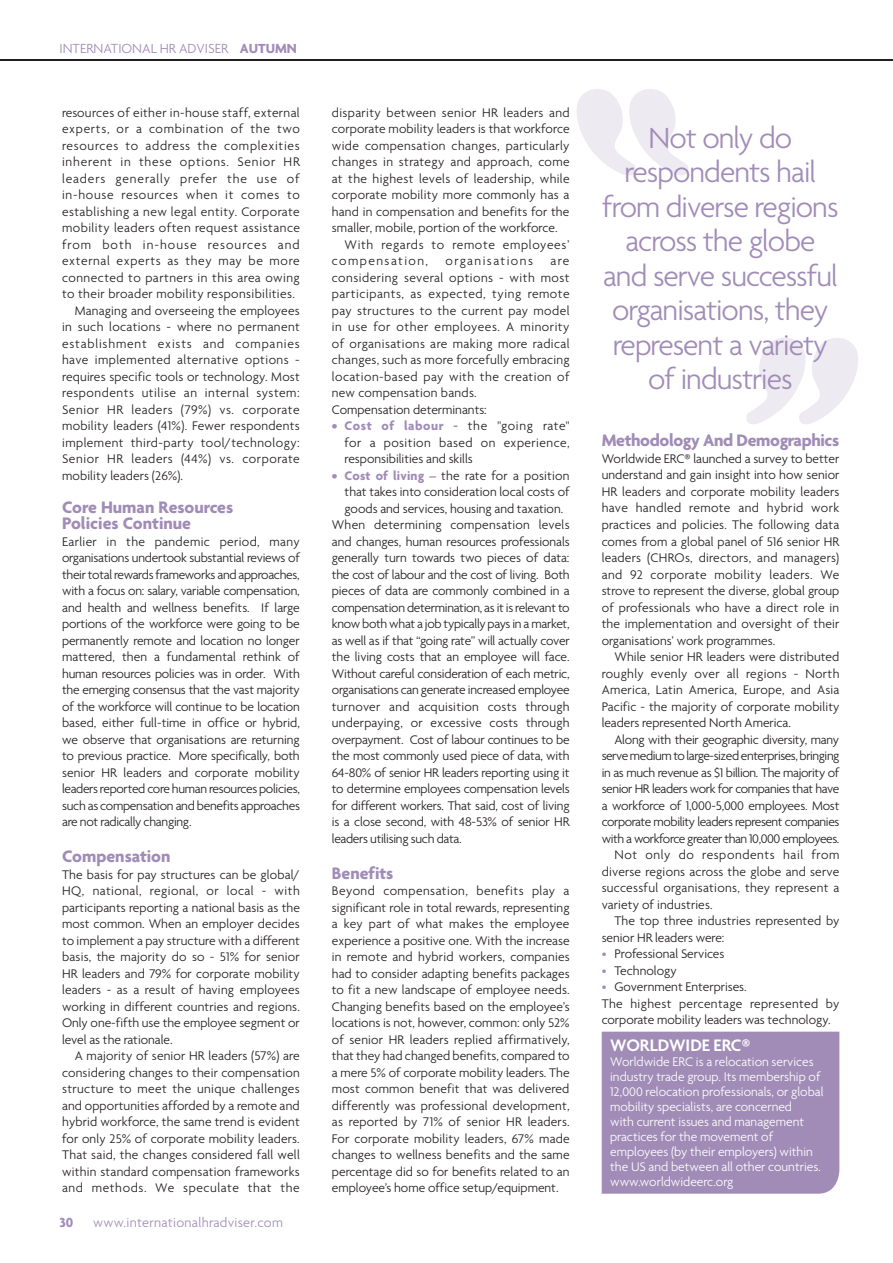
<style>
.page{position:relative;width:893px;height:1263px;background:#fff}
.page>*{position:absolute;margin:0;border:0;box-sizing:border-box;transform-origin:0 0}
.Heading{font:300 31.5px/34.5px "Agenda";letter-spacing:-.03em;color:#a18cb7;text-align:center}
.Cross_Head{font:700 18px "Agenda";color:#a18cb7}
.Cross_Head-2{font:700 18px "Agenda";letter-spacing:-.02em;color:#a18cb7}
.Editorial_INDENTED{font:600 18px "Agenda";color:#fff}
.t1{font:300 14.25px "Agenda";letter-spacing:.01em;color:#a18cb7}
.t2{font:700 14.25px "Agenda";color:#a18cb7}
.Editorial_INDENTED-2{font:300 13.5px/16.5px "Agenda";color:#231f20;text-align:justify}
.Editorial_INDENTED-3{font:300 13.5px/15px "Agenda";color:#fff}
.Editorial_INDENTED-4{font:300 13.5px/16.5px "Agenda";letter-spacing:.05em;color:#231f20}
.Editorial_INDENTED-5{font:300 13.5px "Agenda";letter-spacing:.105em;color:#231f20}
.s1{font-weight:700}
.s2{font-weight:700;color:#a18cb7}
.s3{color:#a18cb7}
</style>
<div class="page">
<hr style="left:0;top:60px;width:893px;height:1px;background:#231f20">
<div style="left:602px;top:1032px;width:237px;height:162px;background:#a18cb7"></div>
<svg style="left:577px;top:89px;width:111px;height:87px"></svg>
<svg style="left:746px;top:338px;width:112px;height:86px"></svg>
<p class="t1" style="left:60px;top:40px;width:239px">INTERNATIONAL HR ADVISER <span class="s1">AUTUMN</span></p>
<p class="Editorial_INDENTED-2" style="left:62px;top:104px;width:239px">resources of either in-house staff, external experts, or a combination of the two resources to address the complexities inherent in these options. Senior HR leaders generally prefer the use of in-house resources when it comes to establishing a new legal entity. Corporate mobility leaders often request assistance from both in-house resources and external experts as they may be more connected to partners in this area owing to their broader mobility responsibilities.</p>
<p class="Editorial_INDENTED-2" style="left:62px;top:302px;width:239px;text-indent:13px">Managing and overseeing the employees in such locations - where no permanent establishment exists and companies have implemented alternative options - requires specific tools or technology. Most respondents utilise an internal system:<br>Senior HR leaders (79%) vs. corporate mobility leaders (41%). Fewer respondents implement third-party tool/technology:<br>Senior HR leaders (44%) vs. corporate mobility leaders (26%).</p>
<p class="Cross_Head" style="left:62px;top:496px;width:173px">Core Human Resources</p>
<p class="Cross_Head" style="left:62px;top:512px;width:130px">Policies Continue</p>
<p class="Editorial_INDENTED-2" style="left:62px;top:533px;width:239px">Earlier in the pandemic period, many organisations undertook substantial reviews of their total rewards frameworks and approaches, with a focus on: salary, variable compensation, and health and wellness benefits. If large portions of the workforce were going to be permanently remote and location no longer mattered, then a fundamental rethink of human resources policies was in order. With the emerging consensus that the vast majority of the workforce will continue to be location based, either full-time in office or hybrid, we observe that organisations are returning to previous practice. More specifically, both senior HR leaders and corporate mobility leaders reported core human resources policies, such as compensation and benefits approaches are not radically changing.</p>
<p class="Cross_Head" style="left:62px;top:845px;width:110px">Compensation</p>
<p class="Editorial_INDENTED-2" style="left:62px;top:866px;width:239px">The basis for pay structures can be global/ HQ, national, regional, or local - with participants reporting a national basis as the most common. When an employer decides to implement a pay structure with a different basis, the majority do so - 51% for senior HR leaders and 79% for corporate mobility leaders - as a result of having employees working in different countries and regions.<br>Only one-fifth use the employee segment or level as the rationale.</p>
<p class="Editorial_INDENTED-2" style="left:62px;top:1047px;width:239px;text-indent:13px">A majority of senior HR leaders (57%) are considering changes to their compensation structure to meet the unique challenges and opportunities afforded by a remote and hybrid workforce, the same trend is evident for only 25% of corporate mobility leaders.<br>That said, the changes considered fall well within standard compensation frameworks and methods. We speculate that the</p>
<p class="t2" style="left:60px;top:1214px;width:15px">30</p>
<p class="t1" style="left:93px;top:1214px;width:191px">www.internationalhradviser.com</p>
<p class="Editorial_INDENTED-2" style="left:332px;top:104px;width:239px">disparity between senior HR leaders and corporate mobility leaders is that workforce wide compensation changes, particularly changes in strategy and approach, come at the highest levels of leadership, while corporate mobility more commonly has a hand in compensation and benefits for the smaller, mobile, portion of the workforce.</p>
<p class="Editorial_INDENTED-4" style="left:332px;top:236px;width:239px;text-indent:13px">With regards to remote employees’ compensation,</p>
<p class="Editorial_INDENTED-5" style="left:446px;top:253px;width:89px">organisations</p>
<p class="Editorial_INDENTED-2" style="left:332px;top:252px;width:239px;text-indent:218px">are considering several options - with most participants, as expected, tying remote pay structures to the current pay model in use for other employees. A minority of organisations are making more radical changes, such as more forcefully embracing location-based pay with the creation of new compensation bands.</p>
<p class="Editorial_INDENTED-2" style="left:332px;top:401px;width:156px">Compensation determinants:</p>
<p class="Editorial_INDENTED-2" style="left:345px;top:417px;width:226px;text-indent:-13px"><span class="s2">• Cost of labour -</span> the "going rate" for a position based on experience, responsibilities and skills</p>
<p class="Editorial_INDENTED-2" style="left:345px;top:467px;width:226px;text-indent:-13px"><span class="s2">• Cost of living –</span> the rate for a position that takes into consideration local costs of goods and services, housing and taxation.</p>
<p class="Editorial_INDENTED-2" style="left:332px;top:516px;width:239px">When determining compensation levels and changes, human resources professionals generally turn towards two pieces of data: the cost of labour and the cost of living. Both pieces of data are commonly combined in a compensation determination, as it is relevant to know both what a job typically pays in a market, as well as if that “going rate” will actually cover the living costs that an employee will face.<br>Without careful consideration of each metric, organisations can generate increased employee turnover and acquisition costs through underpaying, or excessive costs through overpayment. Cost of labour continues to be the most commonly used piece of data, with 64-80% of senior HR leaders reporting using it to determine employees compensation levels for different workers. That said, cost of living is a close second, with 48-53% of senior HR leaders utilising such data.</p>
<p class="Cross_Head" style="left:332px;top:862px;width:63px">Benefits</p>
<p class="Editorial_INDENTED-2" style="left:332px;top:882px;width:239px">Beyond compensation, benefits play a significant role in total rewards, representing a key part of what makes the employee experience a positive one. With the increase in remote and hybrid workers, companies had to consider adapting benefits packages to fit a new landscape of employee needs.<br>Changing benefits based on the employee’s locations is not, however, common: only 52% of senior HR leaders replied affirmatively, that they had changed benefits, compared to a mere 5% of corporate mobility leaders. The most common benefit that was delivered differently was professional development, as reported by 71% of senior HR leaders.<br>For corporate mobility leaders, 67% made changes to wellness benefits and the same percentage did so for benefits related to an employee’s home office setup/equipment.</p>
<p class="Heading" style="left:602px;top:120px;width:238px">Not only do respondents hail from diverse regions across the globe and serve successful organisations, they represent a variety of industries</p>
<p class="Cross_Head-2" style="left:602px;top:430px;width:239px">Methodology And Demographics</p>
<p class="Editorial_INDENTED-2" style="left:602px;top:450px;width:239px">Worldwide ERC® launched a survey to better understand and gain insight into how senior HR leaders and corporate mobility leaders have handled remote and hybrid work practices and policies. The following data comes from a global panel of 516 senior HR leaders (CHROs, directors, and managers) and 92 corporate mobility leaders. We strove to represent the diverse, global group of professionals who have a direct role in the implementation and oversight of their organisations’ work programmes.</p>
<p class="Editorial_INDENTED-2" style="left:602px;top:648px;width:239px;text-indent:13px">While senior HR leaders were distributed roughly evenly over all regions - North America, Latin America, Europe, and Asia Pacific - the majority of corporate mobility leaders represented North America.</p>
<p class="Editorial_INDENTED-2" style="left:602px;top:731px;width:239px;text-indent:13px">Along with their geographic diversity, many serve medium to large-sized enterprises, bringing in as much revenue as $1 billion. The majority of senior HR leaders work for companies that have a workforce of 1,000-5,000 employees. Most corporate mobility leaders represent companies with a workforce greater than 10,000 employees.</p>
<p class="Editorial_INDENTED-2" style="left:602px;top:846px;width:239px;text-indent:13px">Not only do respondents hail from diverse regions across the globe and serve successful organisations, they represent a variety of industries.</p>
<p class="Editorial_INDENTED-2" style="left:602px;top:912px;width:239px;text-indent:13px">The top three industries represented by senior HR leaders were:</p>
<p class="Editorial_INDENTED-2" style="left:602px;top:945px;width:124px"><span class="s3">•</span> Professional Services</p>
<p class="Editorial_INDENTED-2" style="left:602px;top:962px;width:77px"><span class="s3">•</span> Technology</p>
<p class="Editorial_INDENTED-2" style="left:602px;top:978px;width:146px"><span class="s3">•</span> Government Enterprises.</p>
<p class="Editorial_INDENTED-2" style="left:602px;top:995px;width:239px">The highest percentage represented by corporate mobility leaders was technology.</p>
<p class="Editorial_INDENTED" style="left:610px;top:1034px;width:141px">WORLDWIDE ERC®</p>
<p class="Editorial_INDENTED-3" style="left:610px;top:1054px;width:215px">Worldwide ERC is a relocation services industry trade group. Its membership of 12,000 relocation professionals, or global mobility specialists, are concerned<br>with current issues and management practices for the movement of employees (by their employers) within the US and between all other countries.</p>
<p class="Editorial_INDENTED-3" style="left:610px;top:1174px;width:125px">www.worldwideerc.org</p>
</div>
